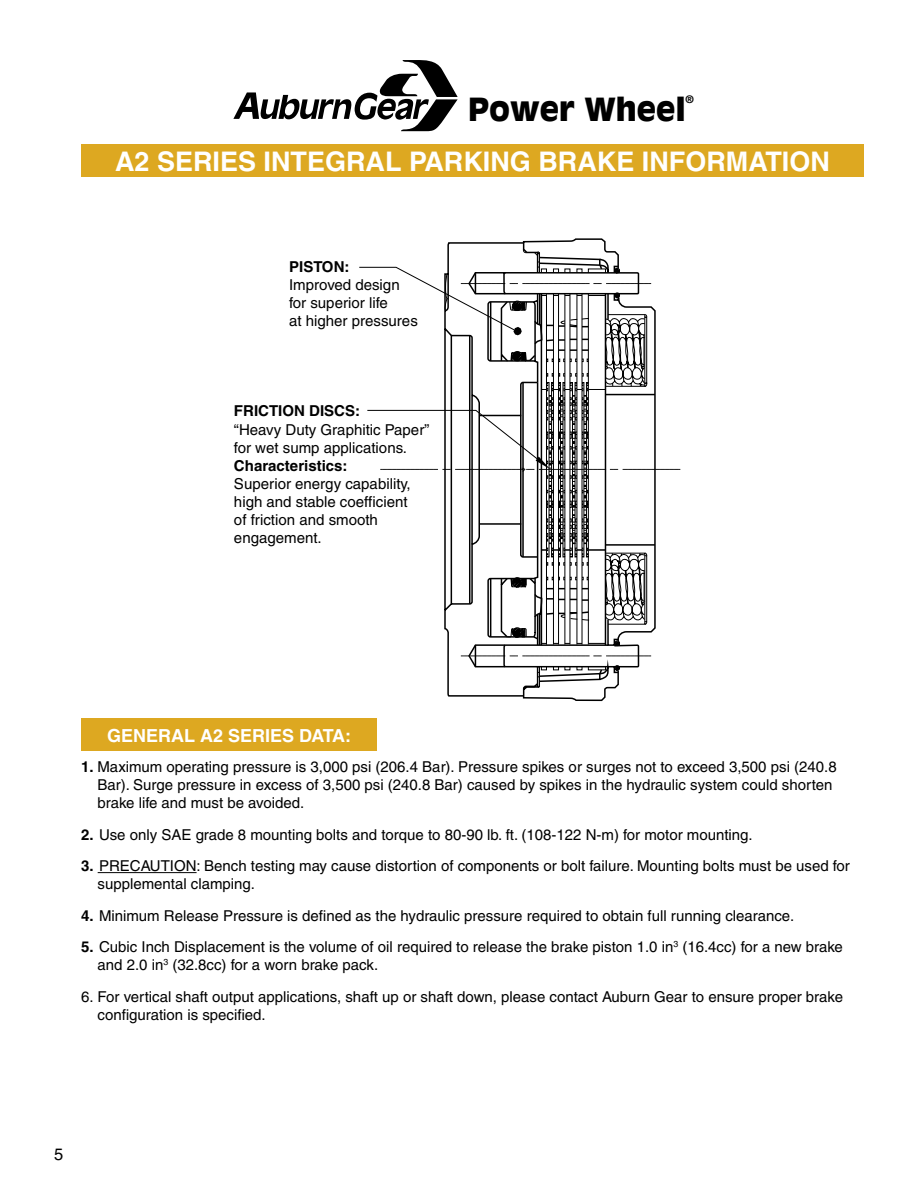
<style>
.page{position:relative;width:918px;height:1188px;background:#fff}
.page>*{position:absolute;margin:0;border:0;box-sizing:border-box;transform-origin:0 0}
.t1{font:900 31.5px "Antique Olive";color:#000}
.t2{font:700 27px "Helvetica";color:#fff}
.t3{font:700 18px "Helvetica";color:#fff}
.t4{font:16.5px "Helvetica";color:#000}
.t5{font:15px/18px "Helvetica";color:#000}
.t6{font:700 15px "Helvetica";color:#000}
.t7{font:700 10.5px "Helvetica";color:#000}
.s1{font-weight:700}
</style>
<div class="page">
<svg style="left:467px;top:688px;width:149px;height:14px"></svg>
<svg style="left:359px;top:238px;width:321px;height:450px"></svg>
<div style="left:81px;top:144px;width:783px;height:33px;background:#dda821"></div>
<hr style="left:98px;top:872px;width:99px;height:1px;background:#000">
<svg style="left:233px;top:60px;width:225px;height:71px"></svg>
<div style="left:81px;top:719px;width:295px;height:33px;background:#dda821"></div>
<h1 class="t1" style="left:468px;top:91px;width:219px">Power Wheel</h1>
<p class="t7" style="left:686px;top:93px;width:9px">®</p>
<h2 class="t2" style="left:115px;top:145px;width:716px">A2 SERIES INTEGRAL PARKING BRAKE INFORMATION</h2>
<p class="t6" style="left:289px;top:258px;width:62px">PISTON:</p>
<p class="t5" style="left:289px;top:276px;width:130px">Improved design for superior life<br>at higher pressures</p>
<p class="t6" style="left:234px;top:402px;width:128px">FRICTION DISCS:</p>
<p class="t5" style="left:234px;top:420px;width:197px">“Heavy Duty Graphitic Paper” for wet sump applications.</p>
<p class="t6" style="left:234px;top:456px;width:115px">Characteristics:</p>
<p class="t5" style="left:234px;top:474px;width:178px">Superior energy capability, high and stable coefficient of friction and smooth engagement.</p>
<p class="t3" style="left:107px;top:725px;width:246px">GENERAL A2 SERIES DATA:</p>
<p class="t5" style="left:98px;top:758px;width:741px;text-indent:-17px"><span class="s1">1.</span> Maximum operating pressure is 3,000 psi (206.4 Bar). Pressure spikes or surges not to exceed 3,500 psi (240.8<br>Bar). Surge pressure in excess of 3,500 psi (240.8 Bar) caused by spikes in the hydraulic system could shorten brake life and must be avoided.</p>
<p class="t5" style="left:81px;top:825px;width:673px"><span class="s1">2.</span> Use only SAE grade 8 mounting bolts and torque to 80-90 lb. ft. (108-122 N-m) for motor mounting.</p>
<p class="t5" style="left:98px;top:857px;width:754px;text-indent:-16px"><span class="s1">3.</span> PRECAUTION: Bench testing may cause distortion of components or bolt failure. Mounting bolts must be used for supplemental clamping.</p>
<p class="t5" style="left:81px;top:906px;width:715px"><span class="s1">4.</span> Minimum Release Pressure is defined as the hydraulic pressure required to obtain full running clearance.</p>
<p class="t5" style="left:98px;top:938px;width:747px;text-indent:-16px"><span class="s1">5.</span> Cubic Inch Displacement is the volume of oil required to release the brake piston 1.0 in<sup>3</sup> (16.4cc) for a new brake and 2.0 in<sup>3</sup> (32.8cc) for a worn brake pack.</p>
<p class="t5" style="left:98px;top:987px;width:747px;text-indent:-17px">6. For vertical shaft output applications, shaft up or shaft down, please contact Auburn Gear to ensure proper brake configuration is specified.</p>
<p class="t4" style="left:54px;top:1145px;width:11px">5</p>
</div>
